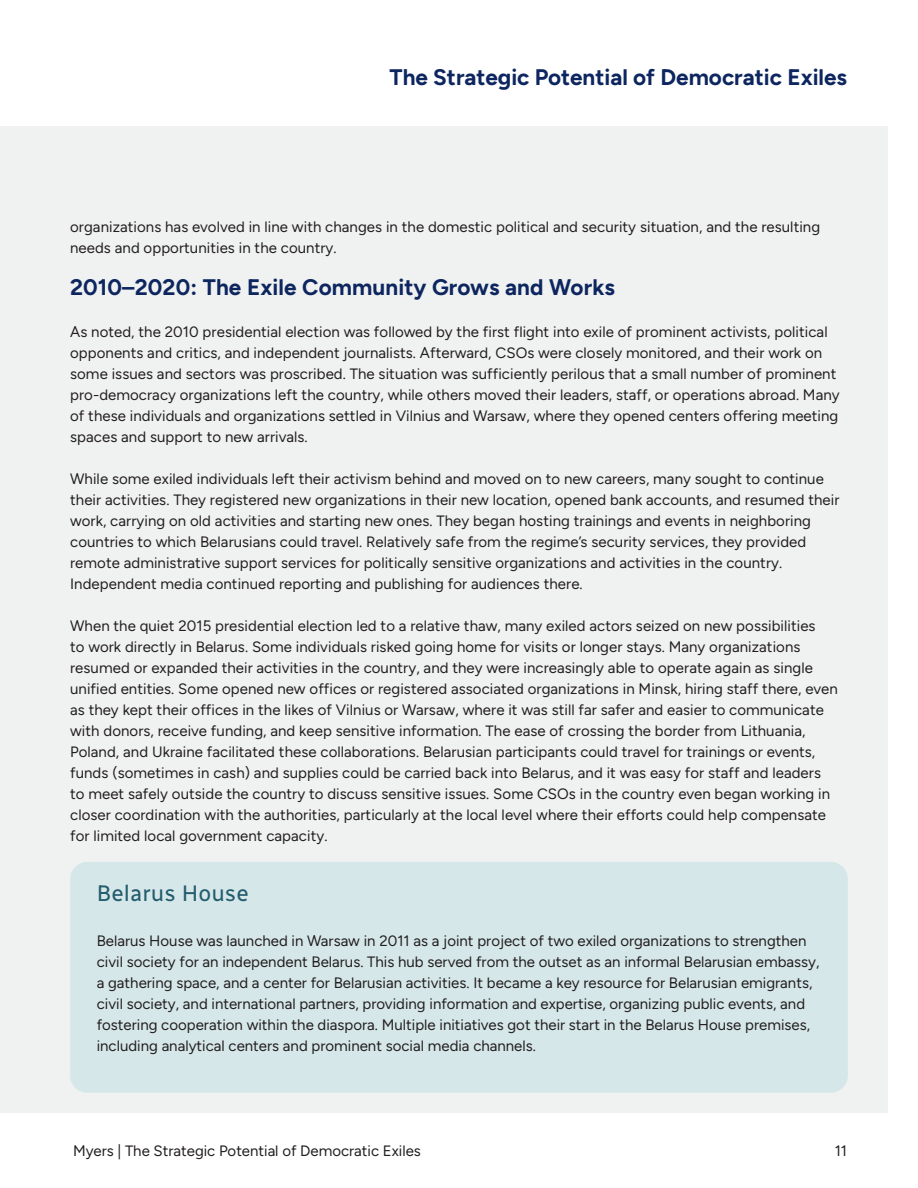
<style>
.page{position:relative;width:918px;height:1188px;background:#fff}
.page>*{position:absolute;margin:0;border:0;box-sizing:border-box;transform-origin:0 0}
.Subhead_2{font:700 22.5px "Figtree";color:#0d265f}
.Subhead_2-2{font:22.5px "Radio Canada";letter-spacing:.005em;color:#235d6e}
.Body{font:15px/21px "Figtree";letter-spacing:.005em;color:#231f20}
</style>
<div class="page">
<div style="left:0;top:126px;width:888px;height:987px;background:#f0f1f1"></div>
<div style="left:70px;top:862px;width:778px;height:231px;background:#d6e7e9;border-radius:17px"></div>
<h1 class="Subhead_2" style="left:390px;top:64px;width:459px">The Strategic Potential of Democratic Exiles</h1>
<p class="Body" style="left:70px;top:216px;width:752px">organizations has evolved in line with changes in the domestic political and security situation, and the resulting needs and opportunities in the country.</p>
<p class="Subhead_2" style="left:70px;top:274px;width:546px">2010–2020: The Exile Community Grows and Works</p>
<p class="Body" style="left:70px;top:321px;width:771px">As noted, the 2010 presidential election was followed by the first flight into exile of prominent activists, political opponents and critics, and independent journalists. Afterward, CSOs were closely monitored, and their work on some issues and sectors was proscribed. The situation was sufficiently perilous that a small number of prominent pro-democracy organizations left the country, while others moved their leaders, staff, or operations abroad. Many of these individuals and organizations settled in Vilnius and Warsaw, where they opened centers offering meeting spaces and support to new arrivals.</p>
<p class="Body" style="left:70px;top:468px;width:771px">While some exiled individuals left their activism behind and moved on to new careers, many sought to continue their activities. They registered new organizations in their new location, opened bank accounts, and resumed their work, carrying on old activities and starting new ones. They began hosting trainings and events in neighboring countries to which Belarusians could travel. Relatively safe from the regime’s security services, they provided remote administrative support services for politically sensitive organizations and activities in the country.<br>Independent media continued reporting and publishing for audiences there.</p>
<p class="Body" style="left:70px;top:615px;width:769px">When the quiet 2015 presidential election led to a relative thaw, many exiled actors seized on new possibilities<br>to work directly in Belarus. Some individuals risked going home for visits or longer stays. Many organizations resumed or expanded their activities in the country, and they were increasingly able to operate again as single unified entities. Some opened new offices or registered associated organizations in Minsk, hiring staff there, even as they kept their offices in the likes of Vilnius or Warsaw, where it was still far safer and easier to communicate with donors, receive funding, and keep sensitive information. The ease of crossing the border from Lithuania, Poland, and Ukraine facilitated these collaborations. Belarusian participants could travel for trainings or events, funds (sometimes in cash) and supplies could be carried back into Belarus, and it was easy for staff and leaders to meet safely outside the country to discuss sensitive issues. Some CSOs in the country even began working in closer coordination with the authorities, particularly at the local level where their efforts could help compensate for limited local government capacity.</p>
<p class="Subhead_2-2" style="left:97px;top:875px;width:154px">Belarus House</p>
<p class="Body" style="left:97px;top:930px;width:724px">Belarus House was launched in Warsaw in 2011 as a joint project of two exiled organizations to strengthen civil society for an independent Belarus. This hub served from the outset as an informal Belarusian embassy, a gathering space, and a center for Belarusian activities. It became a key resource for Belarusian emigrants, civil society, and international partners, providing information and expertise, organizing public events, and fostering cooperation within the diaspora. Multiple initiatives got their start in the Belarus House premises, including analytical centers and prominent social media channels.</p>
<p class="Body" style="left:73px;top:1140px;width:349px">Myers | The Strategic Potential of Democratic Exiles</p>
<p class="Body" style="left:835px;top:1140px;width:14px">11</p>
</div>
